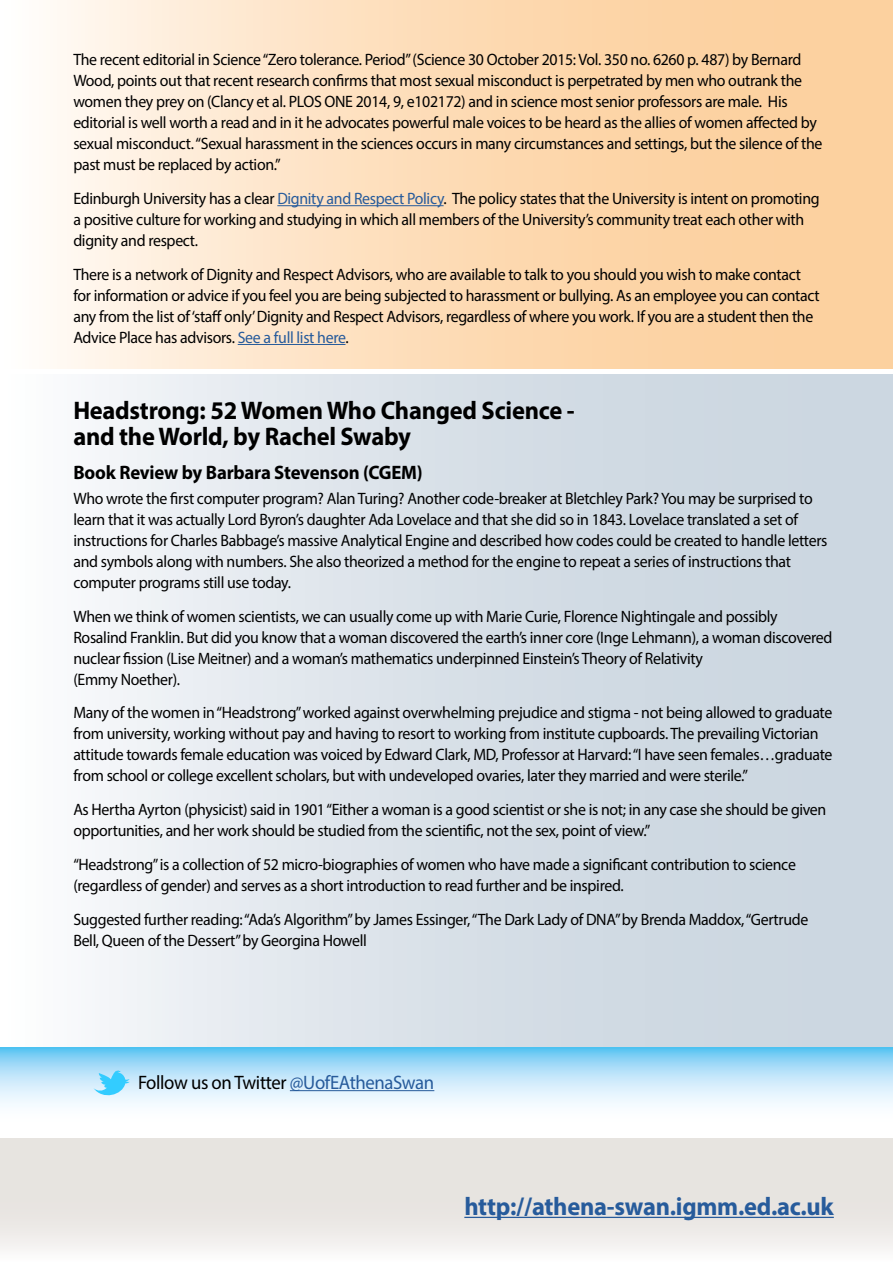
<style>
.page{position:relative;width:893px;height:1263px;background:#fff}
.page>*{position:absolute;margin:0;border:0;box-sizing:border-box;transform-origin:0 0}
._1__SUB_TITLE{font:700 25.5px/25.5px "Myriad Pro";letter-spacing:-.01em;color:#000;scale:.96 1}
.sub_title{font:700 25.5px "Myriad Pro";letter-spacing:-.01em;color:#275b9b;scale:.96 1}
._1__SUB_TITLE-2{font:700 19.5px "Myriad Pro";letter-spacing:-.01em;color:#000;scale:.96 1}
.body_text{font:19.5px "Myriad Pro";letter-spacing:-.02em;color:#000;scale:.96 1}
._2__BODY_TEXT{font:16.5px/21px "Myriad Pro";letter-spacing:-.02em;color:#000;scale:.96 1}
.s1{color:#275b9b}
</style>
<div class="page">
<div style="left:0;top:374px;width:893px;height:673px;background:linear-gradient(to right,#f6f8fa,#c3d0db)"></div>
<svg style="left:53px;top:0;width:840px;height:369px;background:#fdddba"></svg>
<hr style="left:277px;top:205px;width:167px;height:1px;background:#275b9b">
<hr style="left:238px;top:344px;width:107px;height:1px;background:#275b9b">
<div style="left:0;top:1139px;width:893px;height:123px;background:linear-gradient(to bottom,#e2deda,#f4f2f1)"></div>
<svg style="left:0;top:1047px;width:893px;height:59px;background:#b7e3f9"></svg>
<svg style="left:93px;top:1070px;width:37px;height:30px"></svg>
<hr style="left:290px;top:1090px;width:144px;height:1px;background:#275b9b">
<hr style="left:464px;top:1217px;width:370px;height:1px;background:#275b9b">
<p class="_2__BODY_TEXT" style="left:73px;top:49px;width:782px">The recent editorial in Science “Zero tolerance. Period” (Science 30 October 2015: Vol. 350 no. 6260 p. 487) by Bernard Wood, points out that recent research confirms that most sexual misconduct is perpetrated by men who outrank the women they prey on (Clancy et al. PLOS ONE 2014, 9, e102172) and in science most senior professors are male. His editorial is well worth a read and in it he advocates powerful male voices to be heard as the allies of women affected by sexual misconduct. “Sexual harassment in the sciences occurs in many circumstances and settings, but the silence of the past must be replaced by action.”</p>
<p class="_2__BODY_TEXT" style="left:73px;top:188px;width:779px">Edinburgh University has a clear <span class="s1">Dignity and Respect Policy</span>. The policy states that the University is intent on promoting a positive culture for working and studying in which all members of the University’s community treat each other with dignity and respect.</p>
<p class="_2__BODY_TEXT" style="left:73px;top:263px;width:779px">There is a network of Dignity and Respect Advisors, who are available to talk to you should you wish to make contact for information or advice if you feel you are being subjected to harassment or bullying. As an employee you can contact any from the list of ‘staff only’ Dignity and Respect Advisors, regardless of where you work. If you are a student then the Advice Place has advisors. <span class="s1">See a full list here</span>.</p>
<p class="_1__SUB_TITLE" style="left:73px;top:397px;width:524px">Headstrong: 52 Women Who Changed Science - and the World, by Rachel Swaby</p>
<p class="_1__SUB_TITLE-2" style="left:73px;top:460px;width:365px">Book Review by Barbara Stevenson (CGEM)</p>
<p class="_2__BODY_TEXT" style="left:73px;top:488px;width:787px">Who wrote the first computer program? Alan Turing? Another code-breaker at Bletchley Park? You may be surprised to learn that it was actually Lord Byron’s daughter Ada Lovelace and that she did so in 1843. Lovelace translated a set of instructions for Charles Babbage’s massive Analytical Engine and described how codes could be created to handle letters and symbols along with numbers. She also theorized a method for the engine to repeat a series of instructions that computer programs still use today.</p>
<p class="_2__BODY_TEXT" style="left:73px;top:605px;width:792px">When we think of women scientists, we can usually come up with Marie Curie, Florence Nightingale and possibly Rosalind Franklin. But did you know that a woman discovered the earth’s inner core (Inge Lehmann), a woman discovered nuclear fission (Lise Meitner) and a woman’s mathematics underpinned Einstein’s Theory of Relativity<br>(Emmy Noether).</p>
<p class="_2__BODY_TEXT" style="left:73px;top:702px;width:792px">Many of the women in “Headstrong” worked against overwhelming prejudice and stigma - not being allowed to graduate from university, working without pay and having to resort to working from institute cupboards. The prevailing Victorian attitude towards female education was voiced by Edward Clark, MD, Professor at Harvard: “I have seen females…graduate from school or college excellent scholars, but with undeveloped ovaries, later they married and were sterile.”</p>
<p class="_2__BODY_TEXT" style="left:73px;top:799px;width:786px">As Hertha Ayrton (physicist) said in 1901 “Either a woman is a good scientist or she is not; in any case she should be given opportunities, and her work should be studied from the scientific, not the sex, point of view.”</p>
<p class="_2__BODY_TEXT" style="left:73px;top:854px;width:754px">“Headstrong” is a collection of 52 micro-biographies of women who have made a significant contribution to science (regardless of gender) and serves as a short introduction to read further and be inspired.</p>
<p class="_2__BODY_TEXT" style="left:73px;top:908px;width:767px">Suggested further reading: “Ada’s Algorithm” by James Essinger, “The Dark Lady of DNA” by Brenda Maddox, “Gertrude<br>Bell, Queen of the Dessert” by Georgina Howell</p>
<p class="body_text" style="left:138px;top:1070px;width:310px">Follow us on Twitter <span class="s1">@UofEAthenaSwan</span></p>
<p class="sub_title" style="left:464px;top:1189px;width:386px">http://athena-swan.igmm.ed.ac.uk</p>
</div>
